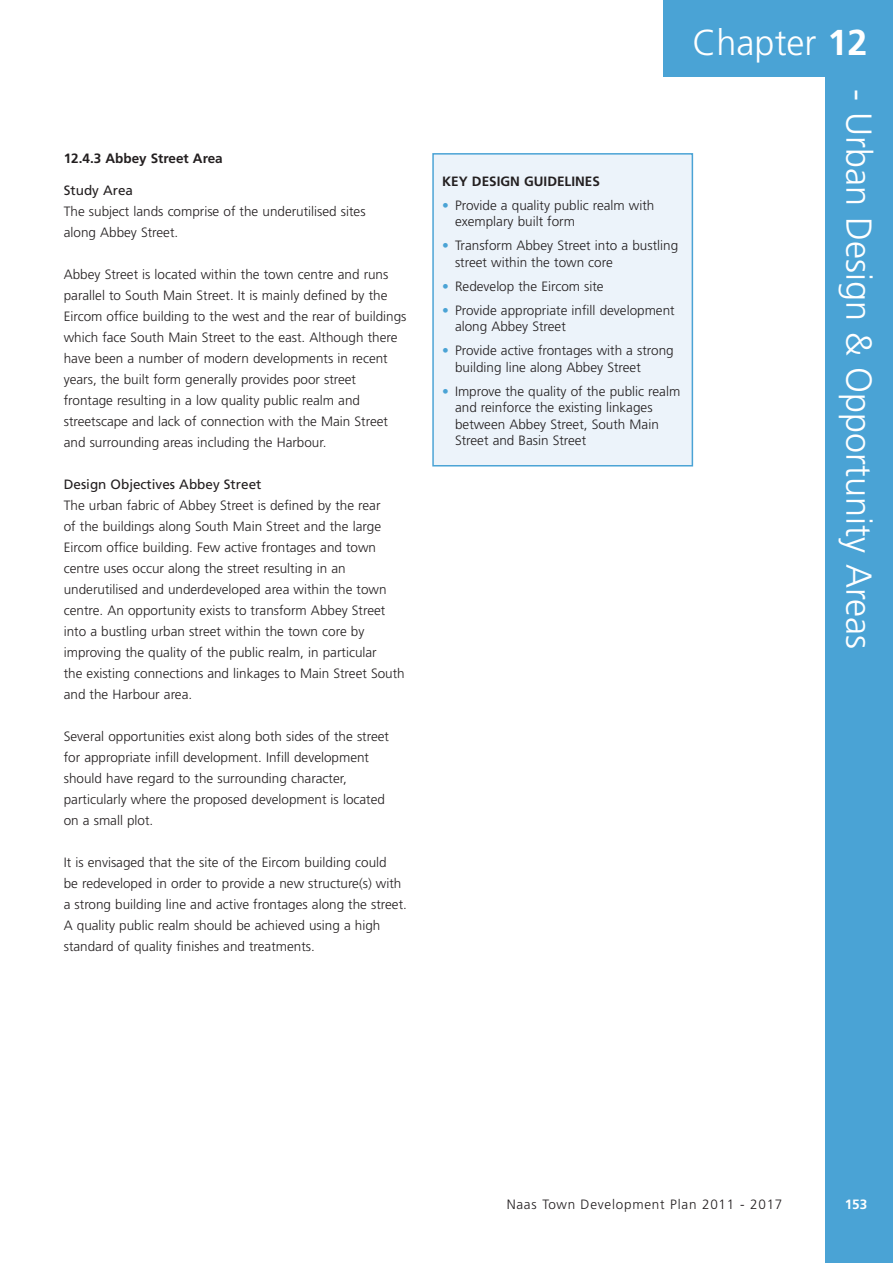
<style>
.page{position:relative;width:893px;height:1263px;background:#fff}
.page>*{position:absolute;margin:0;border:0;box-sizing:border-box;transform-origin:0 0}
.t1{font:300 36px "Frutiger";color:#fff}
.t2{font:300 13.5px/21px "Frutiger";color:#231f20}
.t3{font:700 13.5px "Frutiger";color:#231f20}
.t4{font:13.5px "Frutiger";color:#231f20}
.t5{font:300 13.5px "Frutiger";letter-spacing:.055em;color:#231f20}
.t6{font:700 13.5px "Frutiger";color:#fff}
.s1{font-weight:700;color:#4aa3d5}
.s2{font-weight:700}
</style>
<div class="page">
<div style="left:825px;top:0;width:68px;height:1263px;background:#4aa3d5"></div>
<div style="left:663px;top:0;width:230px;height:77px;background:#4aa3d5"></div>
<div style="left:434px;top:155px;width:258px;height:310px;background:#ecf3fa"></div>
<div style="left:432px;top:153px;width:261px;height:313px;border:2px solid #4aa3d5"></div>
<p class="t3" style="left:64px;top:153px;width:160px">12.4.3 Abbey Street Area</p>
<p class="t4" style="left:64px;top:185px;width:71px">Study Area</p>
<p class="t2" style="left:64px;top:202px;width:303px">The subject lands comprise of the underutilised sites along Abbey Street.</p>
<p class="t2" style="left:64px;top:265px;width:344px">Abbey Street is located within the town centre and runs parallel to South Main Street. It is mainly defined by the Eircom office building to the west and the rear of buildings which face South Main Street to the east. Although there have been a number of modern developments in recent years, the built form generally provides poor street frontage resulting in a low quality public realm and streetscape and lack of connection with the Main Street and surrounding areas including the Harbour.</p>
<p class="t4" style="left:64px;top:479px;width:199px">Design Objectives Abbey Street</p>
<p class="t2" style="left:64px;top:496px;width:342px">The urban fabric of Abbey Street is defined by the rear<br>of the buildings along South Main Street and the large Eircom office building. Few active frontages and town centre uses occur along the street resulting in an underutilised and underdeveloped area within the town centre. An opportunity exists to transform Abbey Street into a bustling urban street within the town core by improving the quality of the public realm, in particular<br>the existing connections and linkages to Main Street South and the Harbour area.</p>
<p class="t2" style="left:64px;top:727px;width:327px">Several opportunities exist along both sides of the street for appropriate infill development. Infill development should have regard to the surrounding character, particularly where the proposed development is located on a small plot.</p>
<p class="t2" style="left:64px;top:853px;width:345px">It is envisaged that the site of the Eircom building could<br>be redeveloped in order to provide a new structure(s) with a strong building line and active frontages along the street.<br>A quality public realm should be achieved using a high standard of quality finishes and treatments.</p>
<p class="t3" style="left:442px;top:176px;width:159px">KEY DESIGN GUIDELINES</p>
<p class="t2" style="left:455px;top:198px;width:201px;line-height:16.5px;text-indent:-13px"><span class="s1">•</span> Provide a quality public realm with exemplary built form</p>
<p class="t2" style="left:455px;top:238px;width:225px;line-height:16.5px;text-indent:-13px"><span class="s1">•</span> Transform Abbey Street into a bustling street within the town core</p>
<p class="t2" style="left:442px;top:277px;width:163px"><span class="s1">•</span> Redevelop the Eircom site</p>
<p class="t2" style="left:455px;top:303px;width:221px;line-height:16.5px;text-indent:-13px"><span class="s1">•</span> Provide appropriate infill development along Abbey Street</p>
<p class="t2" style="left:455px;top:343px;width:220px;line-height:16.5px;text-indent:-13px"><span class="s1">•</span> Provide active frontages with a strong building line along Abbey Street</p>
<p class="t2" style="left:455px;top:384px;width:227px;line-height:16.5px;text-indent:-13px"><span class="s1">•</span> Improve the quality of the public realm and reinforce the existing linkages between Abbey Street, South Main Street and Basin Street</p>
<h1 class="t1" style="left:693px;top:28px;width:177px">Chapter <span class="s2">12</span></h1>
<h1 class="t1" style="left:873px;top:89px;width:562px;rotate:90deg">- Urban Design &amp; Opportunity Areas</h1>
<p class="t5" style="left:507px;top:1199px;width:277px">Naas Town Development Plan 2011 - 2017</p>
<p class="t6" style="left:845px;top:1199px;width:24px">153</p>
</div>
